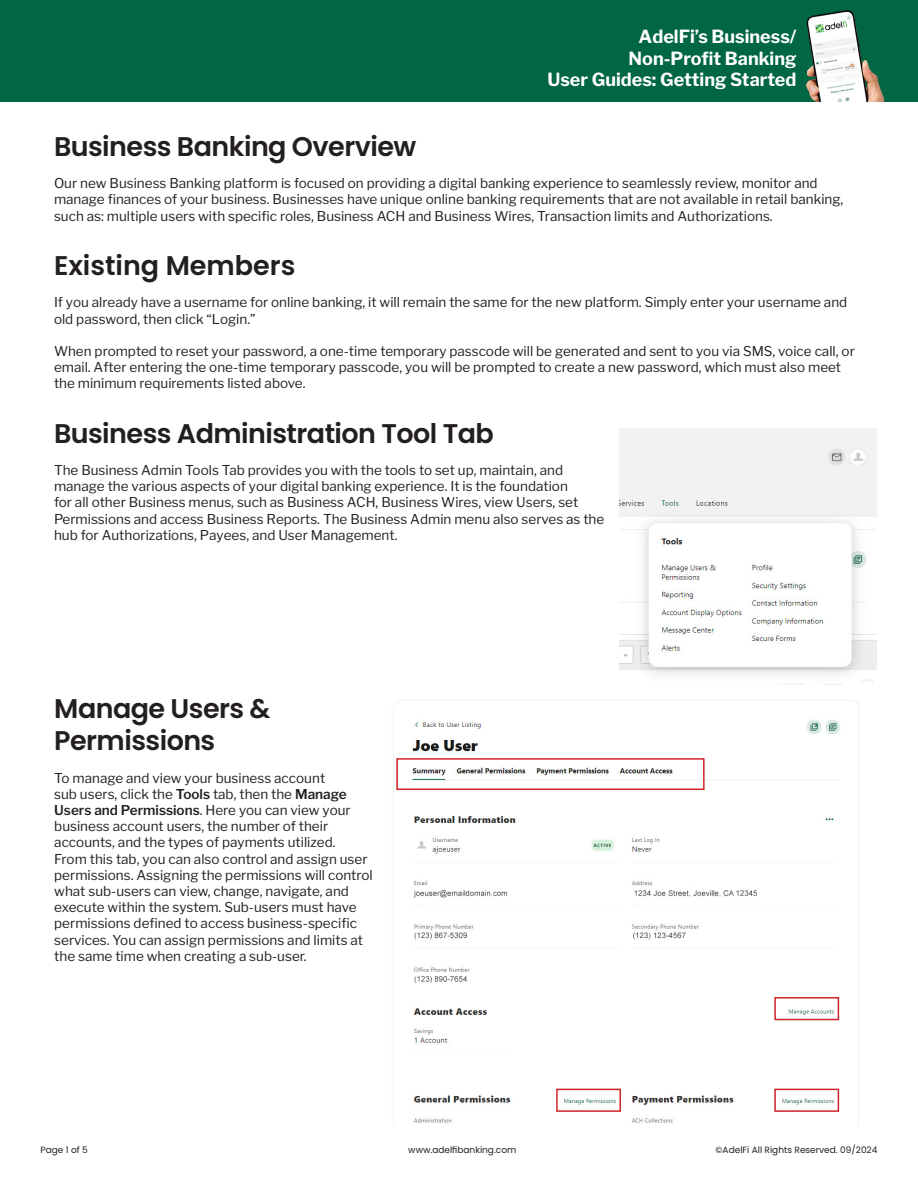
<style>
.page{position:relative;width:918px;height:1188px;background:#fff}
.page>*{position:absolute;margin:0;border:0;box-sizing:border-box;transform-origin:0 0}
.t1{font:600 27px/32.4px "Poppins";letter-spacing:-.02em;color:#231f20}
.t2{font:600 27px "Poppins";color:#231f20}
.t3{font:700 18px/21.6px "Libre Franklin";color:#fff;text-align:right}
.t4{font:13.5px/16.2px "Libre Franklin";color:#231f20}
.t5{font:9px "Poppins";color:#231f20}
.s1{font-weight:600}
</style>
<div class="page">
<div style="left:0;top:0;width:918px;height:101px;background:#064"></div>
<img style="left:807px;top:11px;width:77px;height:90px">
<img style="left:620px;top:429px;width:257px;height:256px">
<img style="left:393px;top:700px;width:466px;height:425px">
<div style="left:396px;top:758px;width:309px;height:32px;border:2px solid #d1232a"></div>
<div style="left:774px;top:997px;width:65px;height:23px;border:2px solid #d1232a"></div>
<div style="left:774px;top:1089px;width:65px;height:23px;border:2px solid #d1232a"></div>
<div style="left:556px;top:1089px;width:65px;height:23px;border:2px solid #d1232a"></div>
<h2 class="t3" style="left:547px;top:26px;width:251px">AdelFi’s Business/<br>Non-Profit Banking<br>User Guides: Getting Started</h2>
<p class="t1" style="left:54px;top:130px;width:364px">Business Banking Overview</p>
<p class="t4" style="left:54px;top:175px;width:791px">Our new Business Banking platform is focused on providing a digital banking experience to seamlessly review, monitor and manage finances of your business. Businesses have unique online banking requirements that are not available in retail banking, such as: multiple users with specific roles, Business ACH and Business Wires, Transaction limits and Authorizations.</p>
<p class="t2" style="left:54px;top:250px;width:243px">Existing Members</p>
<p class="t4" style="left:54px;top:294px;width:795px">If you already have a username for online banking, it will remain the same for the new platform. Simply enter your username and old password, then click “Login.”</p>
<p class="t4" style="left:54px;top:343px;width:802px">When prompted to reset your password, a one-time temporary passcode will be generated and sent to you via SMS, voice call, or email. After entering the one-time temporary passcode, you will be prompted to create a new password, which must also meet the minimum requirements listed above.</p>
<p class="t1" style="left:54px;top:417px;width:441px">Business Administration Tool Tab</p>
<p class="t4" style="left:54px;top:462px;width:552px">The Business Admin Tools Tab provides you with the tools to set up, maintain, and manage the various aspects of your digital banking experience. It is the foundation<br>for all other Business menus, such as Business ACH, Business Wires, view Users, set Permissions and access Business Reports. The Business Admin menu also serves as the hub for Authorizations, Payees, and User Management.</p>
<p class="t1" style="left:54px;top:692px;width:218px">Manage Users &amp;<br>Permissions</p>
<p class="t4" style="left:54px;top:770px;width:320px">To manage and view your business account<br>sub users, click the <span class="s1">Tools</span> tab, then the <span class="s1">Manage Users and Permissions</span>. Here you can view your business account users, the number of their accounts, and the types of payments utilized.<br>From this tab, you can also control and assign user permissions. Assigning the permissions will control what sub-users can view, change, navigate, and execute within the system. Sub-users must have permissions defined to access business-specific services. You can assign permissions and limits at the same time when creating a sub-user.</p>
<p class="t5" style="left:40px;top:1145px;width:49px">Page 1 of 5</p>
<p class="t5" style="left:408px;top:1145px;width:110px">www.adelfibanking.com</p>
<p class="t5" style="left:716px;top:1145px;width:163px">©AdelFi All Rights Reserved. 09/2024</p>
</div>
